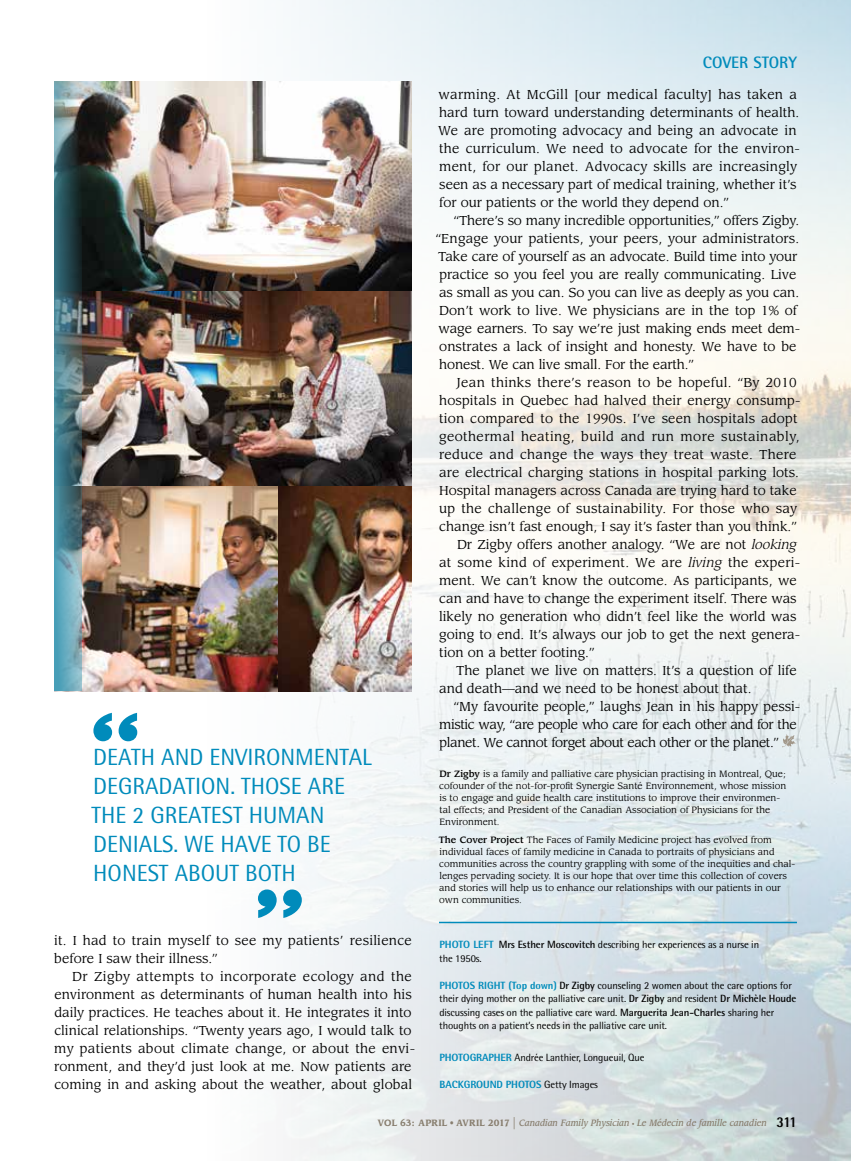
<style>
.page{position:relative;width:851px;height:1161px;background:#fff}
.page>*{position:absolute;margin:0;border:0;box-sizing:border-box;transform-origin:0 0}
.t1{font:23.4px/29px "Rotis Semi Sans Std";color:#008bbb}
.t2{font:700 16.5px "Rotis Semi Sans Std";color:#008bbb}
.t3{font:12.75px/18px "Leawood Std";color:#000}
.t4{font:12.75px "Leawood Std";letter-spacing:.025em;color:#000}
.t5{font:12.75px "Leawood Std";letter-spacing:-.03em;color:#000}
.t6{font:12.75px "Leawood Std";letter-spacing:.03em;color:#000}
.t7{font:12.75px "Leawood Std";letter-spacing:.02em;color:#000}
.t8{font:10.5px/13.5px "Rotis Semi Sans Std";letter-spacing:-.01em;color:#000}
.t9{font:800 10.5px "Rotis Semi Sans Std";letter-spacing:-.01em;color:#008bbb}
.t10{font:9px/12px "Leawood Std";color:#000}
.t11{font:italic 500 9px "Leawood Std";color:#887e6e;scale:.9 1}
.s1{font-style:italic}
.s2{font-weight:500}
.s3{font-weight:800;color:#008bbb}
.s4{font-weight:700}
.s5{font-weight:400;color:#000}
.s6{font-weight:700;font-style:normal}
.s7{font-weight:400;font-style:normal}
.s8{font-weight:400;font-style:normal;font-size:15px}
.s9{font-size:6px}
.s10{font-family:"Rotis Semi Sans Std";font-weight:800;font-style:normal;font-size:15px;color:#000}
</style>
<div class="page">
<img style="left:54px;top:0;width:796px;height:1161px">
<hr style="left:439px;top:922px;width:357px;height:1px;background:#008bbb">
<img style="left:278px;top:486px;width:134px;height:205px">
<svg style="left:93px;top:713px;width:19px;height:28px"></svg>
<svg style="left:119px;top:713px;width:18px;height:28px"></svg>
<img style="left:54px;top:486px;width:224px;height:205px">
<img style="left:81px;top:81px;width:331px;height:405px">
<img style="left:54px;top:81px;width:27px;height:609px">
<svg style="left:283px;top:889px;width:19px;height:29px"></svg>
<svg style="left:258px;top:889px;width:19px;height:29px"></svg>
<svg style="left:782px;top:734px;width:14px;height:13px"></svg>
<p class="t2" style="left:702px;top:53px;width:96px">COVER STORY</p>
<p class="t3" style="left:438px;top:86px;width:363px">warming. At McGill [our medical faculty] has taken a hard turn toward understanding determinants of health.<br>We are promoting advocacy and being an advocate in the curriculum. We need to advocate for the environ&shy;ment, for our planet. Advocacy skills are increasingly seen as a necessary part of medical training, whether it’s for our patients or the world they depend on.”</p>
<p class="t3" style="left:435px;top:212px;width:365px;text-align:justify;text-indent:18px">“There’s so many incredible opportunities,” offers Zigby. “Engage your patients, your peers, your administrators.<br>Take care of yourself as an advocate. Build time into your</p>
<p class="t3" style="left:438px;top:266px;width:363px">practice so you feel you are really communicating. Live as small as you can. So you can live as deeply as you can.<br>Don’t work to live. We physicians are in the top 1% of wage earners. To say we’re just making ends meet dem&shy;onstrates a lack of insight and honesty. We have to be honest. We can live small. For the earth.”</p>
<p class="t4" style="left:457px;top:375px;width:341px">Jean thinks there’s reason to be hopeful. “By 2010</p>
<p class="t3" style="left:439px;top:392px;width:362px">hospitals in Quebec had halved their energy consump-</p>
<p class="t3" style="left:439px;top:410px;width:360px">tion compared to the 1990s. I’ve seen hospitals adopt</p>
<p class="t6" style="left:439px;top:429px;width:362px">geothermal heating, build and run more sustainably,</p>
<p class="t4" style="left:439px;top:447px;width:359px">reduce and change the ways they treat waste. There</p>
<p class="t3" style="left:439px;top:464px;width:361px">are electrical charging stations in hospital parking lots.</p>
<p class="t3" style="left:439px;top:482px;width:359px">Hospital managers across Canada are trying hard to take</p>
<p class="t4" style="left:439px;top:501px;width:359px">up the challenge of sustainability. For those who say</p>
<p class="t3" style="left:439px;top:518px;width:359px">change isn’t fast enough, I say it’s faster than you think.”</p>
<p class="t3" style="left:457px;top:536px;width:341px">Dr Zigby offers another analogy. “We are not <span class="s1">looking</span></p>
<p class="t7" style="left:439px;top:555px;width:363px">at some kind of experiment. We are <span class="s1">living</span> the experi-</p>
<p class="t3" style="left:439px;top:572px;width:359px">ment. We can’t know the outcome. As participants, we</p>
<p class="t3" style="left:439px;top:590px;width:359px">can and have to change the experiment itself. There was</p>
<p class="t3" style="left:439px;top:608px;width:359px">likely no generation who didn’t feel like the world was</p>
<p class="t3" style="left:439px;top:626px;width:362px">going to end. It’s always our job to get the next genera-</p>
<p class="t3" style="left:439px;top:644px;width:157px">tion on a better footing.”</p>
<p class="t3" style="left:456px;top:662px;width:342px">The planet we live on matters. It’s a question of life</p>
<p class="t3" style="left:439px;top:680px;width:314px">and death—and we need to be honest about that.</p>
<p class="t3" style="left:453px;top:698px;width:348px">“My favourite people,” laughs Jean in his happy pessi-</p>
<p class="t5" style="left:439px;top:717px;width:359px">mistic way, “are people who care for each other and for the</p>
<p class="t5" style="left:439px;top:735px;width:341px">planet. We cannot forget about each other or the planet.”</p>
<p class="t10" style="left:439px;top:768px;width:348px"><span class="s2">Dr Zigby</span> is a family and palliative care physician practising in Montreal, Que; cofounder of the not-for-proft Synergie Santé Environnement, whose mission is to engage and guide health care institutions to improve their environmen&shy;tal effects; and President of the Canadian Association of Physicians for the Environment.</p>
<p class="t10" style="left:439px;top:834px;width:358px"><span class="s2">The Cover Project</span> The Faces of Family Medicine project has evolved from individual faces of family medicine in Canada to portraits of physicians and communities across the country grappling with some of the inequities and chal&shy;lenges pervading society. It is our hope that over time this collection of covers and stories will help us to enhance our relationships with our patients in our own communities.</p>
<p class="t8" style="left:439px;top:938px;width:321px"><span class="s3">PHOTO LEFT</span> <span class="s4">Mrs Esther Moscovitch</span> describing her experiences as a nurse in the 1950s.</p>
<p class="t8" style="left:439px;top:978px;width:358px"><span class="s3">PHOTOS RIGHT (Top down)</span> <span class="s4">Dr Zigby</span> counseling 2 women about the care options for their dying mother on the palliative care unit. <span class="s4">Dr Zigby</span> and resident <span class="s4">Dr Michèle Houde </span>discussing cases on the palliative care ward. <span class="s4">Marguerita Jean-Charles</span> sharing her thoughts on a patient’s needs in the palliative care unit.</p>
<p class="t8" style="left:439px;top:1050px;width:207px"><span class="s3">PHOTOGRAPHER</span> Andrée Lanthier, Longueuil, Que</p>
<h6 class="t9" style="left:439px;top:1077px;width:160px">BACKGROUND PHOTOS <span class="s5">Getty Images</span></h6>
<p class="t11" style="left:378px;top:1118px;width:467px"><span class="s6">VOL 63: APRIL</span> <span class="s7">•</span> <span class="s6">AVRIL 2017</span> <span class="s8">|</span> Canadian Family Physician <span class="s9">•</span> Le Médecin de famille canadien <span class="s10">311</span></p>
<h3 class="t1" style="left:92px;top:742px;width:282px">DEATH AND ENVIRONMENTAL<br>DEGRADATION. THOSE ARE<br>THE 2 GREATEST HUMAN<br>DENIALS. WE HAVE TO BE<br>HONEST ABOUT BOTH</h3>
<p class="t3" style="left:54px;top:932px;width:359px">it. I had to train myself to see my patients’ resilience before I saw their illness.”</p>
<p class="t3" style="left:54px;top:968px;width:362px;text-indent:18px">Dr Zigby attempts to incorporate ecology and the environment as determinants of human health into his daily practices. He teaches about it. He integrates it into clinical relationships. “Twenty years ago, I would talk to my patients about climate change, or about the envi&shy;ronment, and they’d just look at me. Now patients are coming in and asking about the weather, about global</p>
</div>
